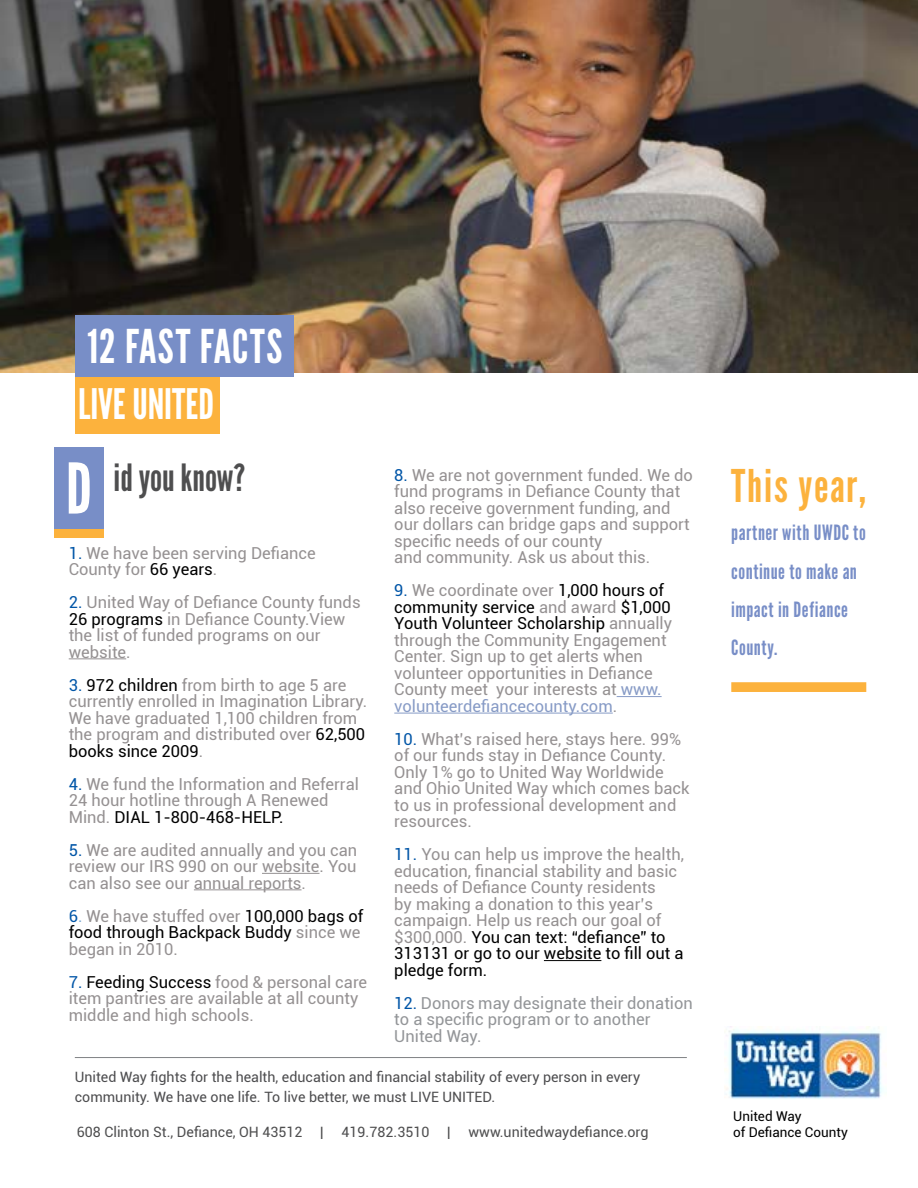
<style>
.page{position:relative;width:918px;height:1188px;background:#fff}
.page>*{position:absolute;margin:0;border:0;box-sizing:border-box;transform-origin:0 0}
.t1{font:69.75px "League Gothic";color:#fff}
.t2{font:46.5px "League Gothic";letter-spacing:.025em;color:#fff}
.t3{font:45px "League Gothic";letter-spacing:.035em;color:#fcb23d}
.t4{font:42px "League Gothic";color:#fff}
.t5{font:37.5px "League Gothic";color:#4e4e4f}
.t6{font:21px/38.2px "League Gothic";letter-spacing:.025em;color:#788ec7}
.t7{font:16.5px/16.5px "Roboto";color:#959192}
.t8{font:16.5px/16.5px "Roboto";color:#000}
.t9{font:16.5px/16.5px "Roboto";color:#939598}
.t10{font:14.25px/20.2px "Roboto";color:#4d4d4f}
.t11{font:14.25px "Roboto";color:#4e4e4f}
.t12{font:13.5px/16.2px "Roboto";color:#000}
.s1{color:#0055a7}
.s2{color:#000}
.s3{color:#879bc6}
.s4{color:#80aad3}
.s5{color:#959192}
</style>
<div class="page">
<img style="left:0;top:0;width:918px;height:372px">
<div style="left:75px;top:315px;width:218px;height:62px;background:#788ec7"></div>
<div style="left:75px;top:377px;width:145px;height:57px;background:#fcb23d"></div>
<hr style="left:69px;top:658px;width:57px;height:1px;background:#959192">
<hr style="left:262px;top:873px;width:57px;height:1px;background:#959192">
<hr style="left:194px;top:889px;width:108px;height:1px;background:#959192">
<hr style="left:617px;top:696px;width:45px;height:1px;background:#879bc6">
<hr style="left:394px;top:713px;width:219px;height:1px;background:#879bc6">
<hr style="left:544px;top:960px;width:57px;height:1px;background:#000">
<div style="left:731px;top:682px;width:135px;height:10px;background:#fcb23d"></div>
<div style="left:54px;top:448px;width:50px;height:90px;background:#788ec7"></div>
<div style="left:54px;top:529px;width:50px;height:9px;background:#fcb23d"></div>
<hr style="left:75px;top:1057px;width:612px;height:1px;background:#808285">
<img style="left:725px;top:1027px;width:159px;height:72px">
<h2 class="t2" style="left:87px;top:319px;width:196px">12 FAST FACTS</h2>
<h3 class="t4" style="left:78px;top:379px;width:137px">LIVE UNITED</h3>
<h1 class="t1" style="left:66px;top:447px;width:27px">D</h1>
<h3 class="t5" style="left:114px;top:455px;width:133px">id you know?</h3>
<p class="t7" style="left:394px;top:466px;width:300px"><span class="s1">8.</span> We are not government funded. We do fund programs in Defiance County that also receive government funding, and our dollars can bridge gaps and support specific needs of our county<br>and community. Ask us about this.</p>
<p class="t7" style="left:394px;top:582px;width:279px"><span class="s1">9.</span> We coordinate over <span class="s2">1,000 hours of community service</span> and award <span class="s2">$1,000<br>Youth Volunteer Scholarship</span> annually through the Community Engagement Center. Sign up to get alerts when volunteer opportunities in Defiance County meet your interests at <span class="s3">www. volunteerdefiancecounty.com</span>.</p>
<p class="t7" style="left:394px;top:730px;width:297px"><span class="s1">10.</span> What’s raised here, stays here. 99% of our funds stay in Defiance County.<br>Only 1% go to United Way Worldwide and Ohio United Way which comes back to us in professional development and resources.</p>
<p class="t7" style="left:394px;top:846px;width:291px"><span class="s1">11.</span> You can help us improve the health, education, financial stability and basic needs of Defiance County residents<br>by making a donation to this year’s campaign. Help us reach our goal of $300,000. <span class="s2">You can text: “defiance” to 313131 or go to our website to fill out a pledge form.</span></p>
<p class="t9" style="left:394px;top:994px;width:300px"><span class="s1">12.</span> Donors may designate their donation to a specific program or to another<br>United Way.</p>
<p class="t10" style="left:75px;top:1066px;width:567px">United Way fights for the health, education and financial stability of every person in every community. We have one life. To live better, we must LIVE UNITED.</p>
<p class="t7" style="left:69px;top:544px;width:249px"><span class="s1">1.</span> We have been serving Defiance<br>County for <span class="s2">66 years</span>.</p>
<p class="t7" style="left:69px;top:593px;width:293px"><span class="s1">2.</span> United Way of Defiance County funds<br><span class="s2">26 programs</span> in Defiance County.View the list of funded programs on our website.</p>
<p class="t7" style="left:69px;top:676px;width:300px"><span class="s1">3.</span> <span class="s2">972 children</span> from birth to age 5 are currently enrolled in Imagination Library.<br>We have graduated 1,100 children from the program and distributed over <span class="s2">62,500 books since 2009</span>.</p>
<p class="t7" style="left:69px;top:775px;width:292px"><span class="s1">4.</span> We fund the Information and Referral<br>24 hour hotline through A Renewed<br>Mind. <span class="s2">DIAL 1-800-468-HELP.</span></p>
<p class="t7" style="left:69px;top:841px;width:290px;text-align:justify"><span class="s1">5.</span> We are audited annually and you can review our IRS 990 on our website. You can also see our annual reports.</p>
<p class="t8" style="left:69px;top:907px;width:296px"><span class="s1">6</span><span class="s4">.</span> <span class="s5">We have stuffed over</span> 100,000 bags of food through Backpack Buddy <span class="s5">since we began in 2010.</span></p>
<p class="t7" style="left:69px;top:973px;width:300px"><span class="s1">7.</span> <span class="s2">Feeding Success</span> food &amp; personal care item pantries are available at all county middle and high schools.</p>
<p class="t11" style="left:77px;top:1122px;width:573px">608 Clinton St., Defiance, OH 43512 | 419.782.3510 | www.unitedwaydefiance.org</p>
<h3 class="t3" style="left:731px;top:459px;width:136px">This year,</h3>
<p class="t6" style="left:731px;top:514px;width:136px">partner with UWDC to continue to make an impact in Defiance<br>County.</p>
<p class="t12" style="left:733px;top:1108px;width:116px">United Way<br>of Defiance County</p>
</div>
